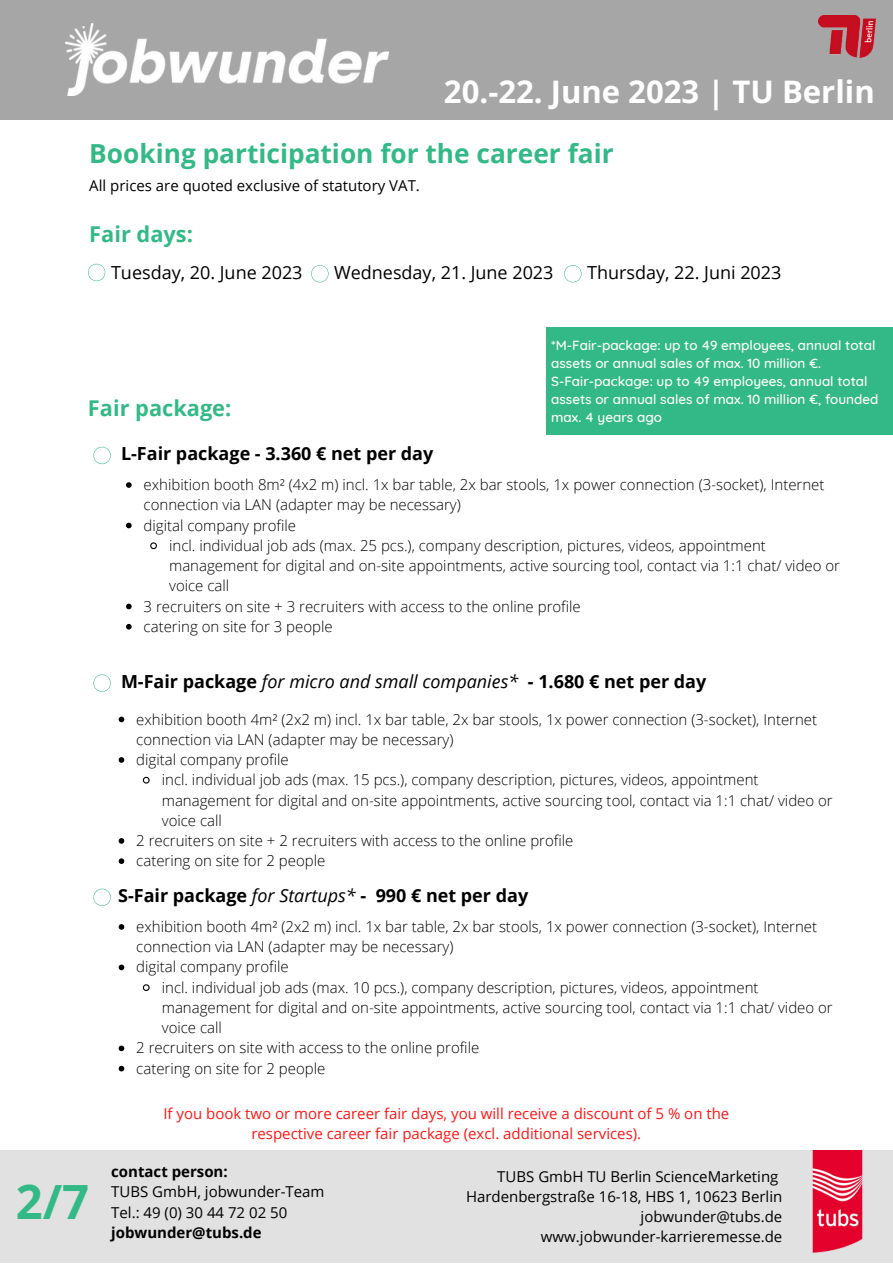
<style>
.page{position:relative;width:893px;height:1264px;background:#fff}
.page>*{position:absolute;margin:0;border:0;box-sizing:border-box;transform-origin:0 0}
.t1{font:700 47.25px "Open Sans";color:#33b987}
.t2{font:700 31.05px "Open Sans";color:#fff}
.t3{font:700 26.25px "Open Sans";color:#33b987}
.t4{font:700 21.75px "Open Sans";color:#33b987}
.t5{font:700 18px "Open Sans";color:#000}
.t6{font:18px "Open Sans";color:#000}
.t7{font:300 15px "Open Sans";color:#000}
.t8{font:15px/20.2px "Open Sans";color:#000}
.t9{font:15px/20.2px "Open Sans";color:#ff1616;text-align:center}
.t10{font:700 15px "Open Sans";color:#000}
.t11{font:500 13.5px/18px "Quicksand";color:#fff}
.s1{font-weight:400;font-style:italic}
</style>
<div class="page">
<svg style="left:93px;top:447px;width:18px;height:17px"></svg>
<svg style="left:126px;top:482px;width:6px;height:6px"></svg>
<svg style="left:126px;top:522px;width:6px;height:6px"></svg>
<svg style="left:150px;top:542px;width:7px;height:8px"></svg>
<svg style="left:126px;top:603px;width:6px;height:6px"></svg>
<svg style="left:126px;top:624px;width:6px;height:5px"></svg>
<svg style="left:93px;top:674px;width:18px;height:17px"></svg>
<svg style="left:119px;top:716px;width:5px;height:6px"></svg>
<svg style="left:119px;top:757px;width:5px;height:5px"></svg>
<svg style="left:142px;top:776px;width:8px;height:8px"></svg>
<svg style="left:119px;top:838px;width:5px;height:5px"></svg>
<svg style="left:119px;top:858px;width:5px;height:6px"></svg>
<svg style="left:564px;top:265px;width:17px;height:17px"></svg>
<svg style="left:311px;top:265px;width:17px;height:17px"></svg>
<svg style="left:88px;top:264px;width:17px;height:17px"></svg>
<svg style="left:93px;top:888px;width:18px;height:18px"></svg>
<svg style="left:119px;top:924px;width:5px;height:5px"></svg>
<svg style="left:119px;top:964px;width:5px;height:6px"></svg>
<svg style="left:142px;top:984px;width:8px;height:7px"></svg>
<svg style="left:119px;top:1045px;width:5px;height:6px"></svg>
<svg style="left:119px;top:1065px;width:5px;height:6px"></svg>
<div style="left:0;top:0;width:892px;height:119px;background:#a6a6a6"></div>
<img style="left:818px;top:15px;width:57px;height:43px">
<img style="left:66px;top:24px;width:323px;height:71px">
<div style="left:0;top:1150px;width:892px;height:112px;background:#e1e1e1"></div>
<img style="left:812px;top:1150px;width:51px;height:103px">
<div style="left:546px;top:327px;width:346px;height:108px;background:#33b987"></div>
<h2 class="t2" style="left:444px;top:70px;width:432px">20.-22. June 2023 | TU Berlin</h2>
<h3 class="t3" style="left:89px;top:135px;width:526px">Booking participation for the career fair</h3>
<p class="t8" style="left:89px;top:175px;width:332px">All prices are quoted exclusive of statutory VAT.</p>
<h3 class="t4" style="left:89px;top:219px;width:105px">Fair days:</h3>
<p class="t6" style="left:111px;top:260px;width:193px">Tuesday, 20. June 2023</p>
<p class="t6" style="left:334px;top:260px;width:221px">Wednesday, 21. June 2023</p>
<p class="t6" style="left:587px;top:260px;width:196px">Thursday, 22. Juni 2023</p>
<p class="t11" style="left:551px;top:335px;width:329px">*M-Fair-package: up to 49 employees, annual total assets or annual sales of max. 10 million €.<br>S-Fair-package: up to 49 employees, annual total assets or annual sales of max. 10 million €, founded max. 4 years ago</p>
<h3 class="t4" style="left:88px;top:392px;width:145px">Fair package:</h3>
<p class="t5" style="left:121px;top:441px;width:314px">L-Fair package - 3.360 € net per day</p>
<p class="t7" style="left:144px;top:474px;width:682px">exhibition booth 8m² (4x2 m) incl. 1x bar table, 2x bar stools, 1x power connection (3-socket), Internet</p>
<p class="t7" style="left:144px;top:494px;width:319px">connection via LAN (adapter may be necessary)</p>
<p class="t7" style="left:144px;top:514px;width:154px">digital company profile</p>
<p class="t7" style="left:169px;top:535px;width:598px">incl. individual job ads (max. 25 pcs.), company description, pictures, videos, appointment</p>
<p class="t7" style="left:169px;top:555px;width:672px">management for digital and on-site appointments, active sourcing tool, contact via 1:1 chat/ video or</p>
<p class="t7" style="left:169px;top:575px;width:62px">voice call</p>
<p class="t7" style="left:144px;top:595px;width:438px">3 recruiters on site + 3 recruiters with access to the online profile</p>
<p class="t7" style="left:144px;top:615px;width:190px">catering on site for 3 people</p>
<p class="t5" style="left:121px;top:668px;width:586px">M-Fair package <span class="s1">for micro and small companies*</span> - 1.680 € net per day</p>
<p class="t7" style="left:136px;top:708px;width:682px">exhibition booth 4m² (2x2 m) incl. 1x bar table, 2x bar stools, 1x power connection (3-socket), Internet</p>
<p class="t7" style="left:136px;top:728px;width:319px">connection via LAN (adapter may be necessary)</p>
<p class="t7" style="left:136px;top:749px;width:154px">digital company profile</p>
<p class="t7" style="left:162px;top:769px;width:598px">incl. individual job ads (max. 15 pcs.), company description, pictures, videos, appointment</p>
<p class="t7" style="left:162px;top:789px;width:672px">management for digital and on-site appointments, active sourcing tool, contact via 1:1 chat/ video or</p>
<p class="t7" style="left:162px;top:809px;width:62px">voice call</p>
<p class="t7" style="left:136px;top:830px;width:438px">2 recruiters on site + 2 recruiters with access to the online profile</p>
<p class="t7" style="left:136px;top:850px;width:190px">catering on site for 2 people</p>
<h1 class="t1" style="left:16px;top:1168px;width:75px">2/7</h1>
<p class="t5" style="left:118px;top:882px;width:411px">S-Fair package <span class="s1">for Startups*</span> - 990 € net per day</p>
<p class="t7" style="left:136px;top:916px;width:682px">exhibition booth 4m² (2x2 m) incl. 1x bar table, 2x bar stools, 1x power connection (3-socket), Internet</p>
<p class="t7" style="left:136px;top:936px;width:319px">connection via LAN (adapter may be necessary)</p>
<p class="t7" style="left:136px;top:956px;width:154px">digital company profile</p>
<p class="t7" style="left:162px;top:976px;width:598px">incl. individual job ads (max. 10 pcs.), company description, pictures, videos, appointment</p>
<p class="t7" style="left:162px;top:996px;width:672px">management for digital and on-site appointments, active sourcing tool, contact via 1:1 chat/ video or</p>
<p class="t7" style="left:162px;top:1017px;width:62px">voice call</p>
<p class="t7" style="left:136px;top:1037px;width:344px">2 recruiters on site with access to the online profile</p>
<p class="t7" style="left:136px;top:1057px;width:190px">catering on site for 2 people</p>
<p class="t9" style="left:163px;top:1102px;width:567px">If you book two or more career fair days, you will receive a discount of 5 % on the respective career fair package (excl. additional services).</p>
<p class="t10" style="left:111px;top:1161px;width:118px">contact person:</p>
<p class="t8" style="left:111px;top:1181px;width:215px">TUBS GmbH, jobwunder-Team<br>Tel.: 49 (0) 30 44 72 02 50</p>
<p class="t10" style="left:111px;top:1221px;width:152px">jobwunder@tubs.de</p>
<p class="t8" style="left:466px;top:1165px;width:318px;text-align:right">TUBS GmbH TU Berlin ScienceMarketing Hardenbergstraße 16-18, HBS 1, 10623 Berlin jobwunder@tubs.de www.jobwunder-karrieremesse.de</p>
</div>
